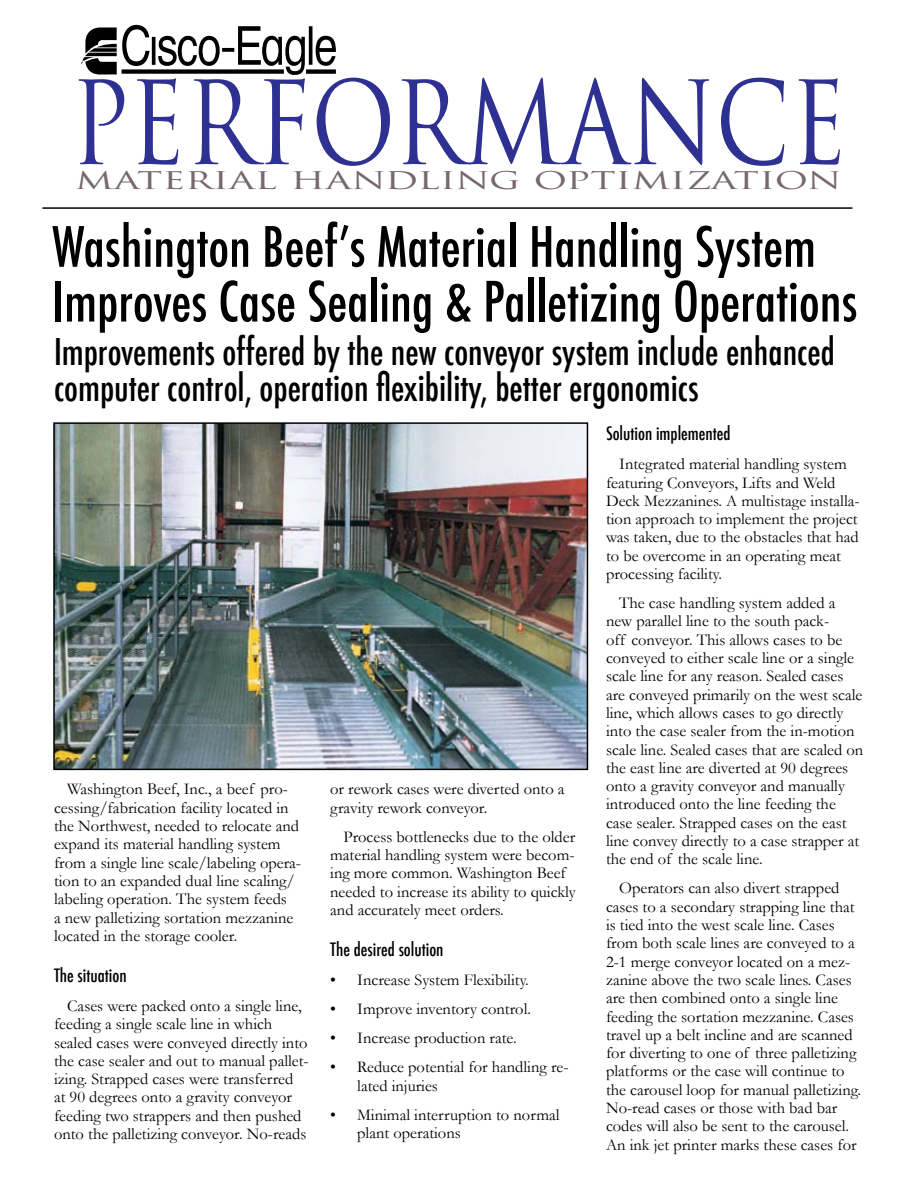
<style>
.page{position:relative;width:918px;height:1188px;background:#fff}
.page>*{position:absolute;margin:0;border:0;box-sizing:border-box;transform-origin:0 0}
.t1{font:112.5px "Trajan Pro";color:#2e3192;scale:.83 1}
.t2{font:500 condensed 54px/54.8px "Futura";color:#000}
.t3{font:500 condensed 36px/36px "Futura";color:#000}
.t4{font:27.9px "Trajan Pro";color:#77696a;scale:1.48 1}
.t5{font:500 condensed 18px "Futura";color:#000}
.t6{font:16.5px/18.3px "Garamond";color:#000}
</style>
<div class="page">
<hr style="left:42px;top:207px;width:810px;height:2px;background:#000">
<hr style="left:152px;top:37px;width:3px;height:28px;background:#000">
<svg style="left:158px;top:36px;width:62px;height:30px"></svg>
<svg style="left:222px;top:48px;width:12px;height:4px"></svg>
<svg style="left:238px;top:26px;width:67px;height:49px"></svg>
<hr style="left:309px;top:26px;width:3px;height:39px;background:#000">
<svg style="left:316px;top:36px;width:20px;height:30px"></svg>
<div style="left:122px;top:69px;width:162px;height:5px;background:#000"></div>
<div style="left:306px;top:69px;width:30px;height:5px;background:#000"></div>
<svg style="left:81px;top:25px;width:69px;height:50px"></svg>
<img style="left:56px;top:425px;width:529px;height:342px">
<div style="left:53px;top:422px;width:535px;height:348px;border:2px solid #000"></div>
<h1 class="t1" style="left:70px;top:52px;width:937px">PERFORMANCE</h1>
<h3 class="t4" style="left:75px;top:161px;width:519px">material handling optimization</h3>
<h2 class="t2" style="left:52px;top:220px;width:807px">Washington Beef’s Material Handling System<br>Improves Case Sealing &amp; Palletizing Operations</h2>
<h3 class="t3" style="left:54px;top:334px;width:783px">Improvements offered by the new conveyor system include enhanced computer control, operation flexibility, better ergonomics</h3>
<p class="t6" style="left:54px;top:780px;width:249px;text-indent:13px">Washington Beef, Inc., a beef pro&shy;cessing/fabrication facility located in the Northwest, needed to relocate and expand its material handling system from a single line scale/labeling opera&shy;tion to an expanded dual line scaling/ labeling operation. The system feeds<br>a new palletizing sortation mezzanine located in the storage cooler.</p>
<p class="t5" style="left:54px;top:964px;width:74px">The situation</p>
<p class="t6" style="left:54px;top:996px;width:256px;text-indent:13px">Cases were packed onto a single line, feeding a single scale line in which sealed cases were conveyed directly into the case sealer and out to manual pallet&shy;izing. Strapped cases were transferred at 90 degrees onto a gravity conveyor feeding two strappers and then pushed onto the palletizing conveyor. No-reads</p>
<p class="t6" style="left:330px;top:780px;width:236px">or rework cases were diverted onto a gravity rework conveyor.</p>
<p class="t6" style="left:330px;top:827px;width:247px;text-indent:13px">Process bottlenecks due to the older material handling system were becom&shy;ing more common. Washington Beef needed to increase its ability to quickly and accurately meet orders.</p>
<p class="t5" style="left:330px;top:938px;width:115px">The desired solution</p>
<p class="t6" style="left:357px;top:965px;width:213px;line-height:29.1px">Increase System Flexibility.<br>Improve inventory control.<br>Increase production rate.<br>Reduce potential for handling re-</p>
<p class="t6" style="left:357px;top:1071px;width:204px;line-height:29.1px">lated injuries<br>Minimal interruption to normal</p>
<p class="t6" style="left:357px;top:1124px;width:105px">plant operations</p>
<p class="t6" style="left:330px;top:965px;width:7px;line-height:29.1px;text-align:justify">• • • •</p>
<p class="t6" style="left:330px;top:1105px;width:7px">•</p>
<p class="t5" style="left:606px;top:422px;width:126px">Solution implemented</p>
<p class="t6" style="left:606px;top:455px;width:255px;text-indent:13px">Integrated material handling system featuring Conveyors, Lifts and Weld Deck Mezzanines. A multistage installa&shy;tion approach to implement the project was taken, due to the obstacles that had to be overcome in an operating meat processing facility.</p>
<p class="t6" style="left:606px;top:594px;width:259px;text-indent:13px">The case handling system added a new parallel line to the south pack-<br>off conveyor. This allows cases to be conveyed to either scale line or a single scale line for any reason. Sealed cases are conveyed primarily on the west scale line, which allows cases to go directly into the case sealer from the in-motion scale line. Sealed cases that are scaled on the east line are diverted at 90 degrees onto a gravity conveyor and manually introduced onto the line feeding the case sealer. Strapped cases on the east line convey directly to a case strapper at the end of the scale line.</p>
<p class="t6" style="left:606px;top:879px;width:257px;text-indent:13px">Operators can also divert strapped cases to a secondary strapping line that is tied into the west scale line. Cases from both scale lines are conveyed to a 2-1 merge conveyor located on a mez&shy;zanine above the two scale lines. Cases are then combined onto a single line feeding the sortation mezzanine. Cases travel up a belt incline and are scanned for diverting to one of three palletizing platforms or the case will continue to the carousel loop for manual palletizing.<br>No-read cases or those with bad bar codes will also be sent to the carousel.<br>An ink jet printer marks these cases for</p>
</div>
